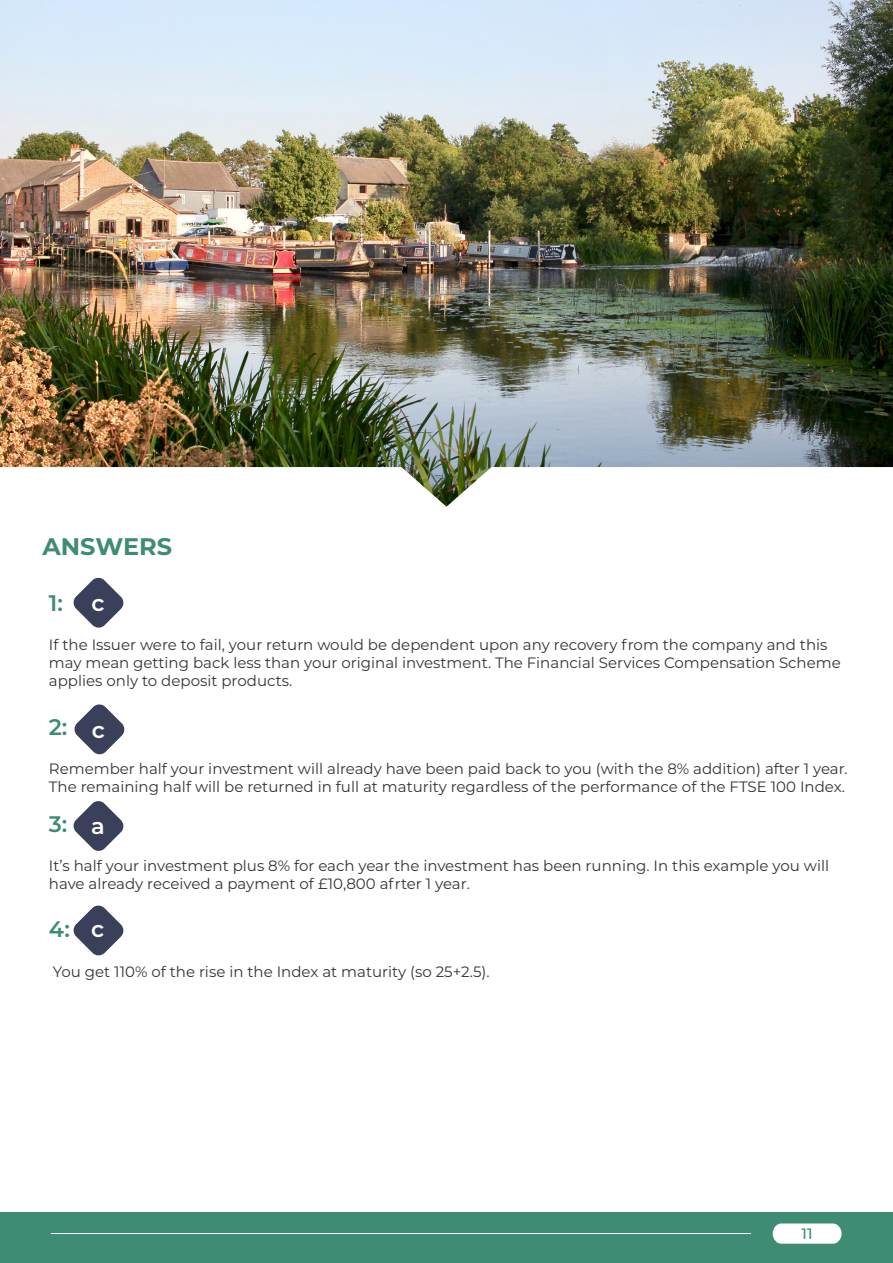
<style>
.page{position:relative;width:893px;height:1263px;background:#fff}
.page>*{position:absolute;margin:0;border:0;box-sizing:border-box;transform-origin:0 0}
.t1{font:700 24px "Montserrat";color:#3d8c73}
.t2{font:600 22.5px "Montserrat";color:#3d8c73}
.t3{font:600 22.5px "Montserrat";color:#fff}
.t4{font:15px/18px "Montserrat";color:#303537}
.t5{font:500 15px "Montserrat";color:#3d8c73}
</style>
<div class="page">
<div style="left:0;top:1212px;width:893px;height:51px;background:#3d8c73"></div>
<hr style="left:51px;top:1233px;width:700px;height:1px;background:#fff">
<svg style="left:773px;top:1223px;width:69px;height:21px"></svg>
<img style="left:0;top:0;width:893px;height:507px">
<svg style="left:73px;top:577px;width:51px;height:51px"></svg>
<svg style="left:74px;top:704px;width:51px;height:51px"></svg>
<svg style="left:73px;top:801px;width:51px;height:50px"></svg>
<svg style="left:73px;top:905px;width:51px;height:51px"></svg>
<p class="t1" style="left:43px;top:529px;width:131px">ANSWERS</p>
<p class="t2" style="left:49px;top:587px;width:16px">1:</p>
<p class="t4" style="left:49px;top:636px;width:793px">If the Issuer were to fail, your return would be dependent upon any recovery from the company and this may mean getting back less than your original investment. The Financial Services Compensation Scheme applies only to deposit products.</p>
<p class="t2" style="left:49px;top:711px;width:20px">2:</p>
<p class="t4" style="left:49px;top:759px;width:800px">Remember half your investment will already have been paid back to you (with the 8% addition) after 1 year.<br>The remaining half will be returned in full at maturity regardless of the performance of the FTSE 100 Index.</p>
<p class="t2" style="left:49px;top:808px;width:20px">3:</p>
<p class="t4" style="left:49px;top:856px;width:782px">It’s half your investment plus 8% for each year the investment has been running. In this example you will have already received a payment of £10,800 afrter 1 year.</p>
<p class="t2" style="left:49px;top:913px;width:22px">4:</p>
<p class="t4" style="left:53px;top:962px;width:438px">You get 110% of the rise in the Index at maturity (so 25+2.5).</p>
<p class="t3" style="left:91px;top:587px;width:15px">c</p>
<p class="t3" style="left:92px;top:714px;width:15px">c</p>
<p class="t3" style="left:91px;top:810px;width:15px">a</p>
<p class="t3" style="left:91px;top:913px;width:15px">c</p>
<p class="t5" style="left:802px;top:1223px;width:13px">11</p>
</div>
